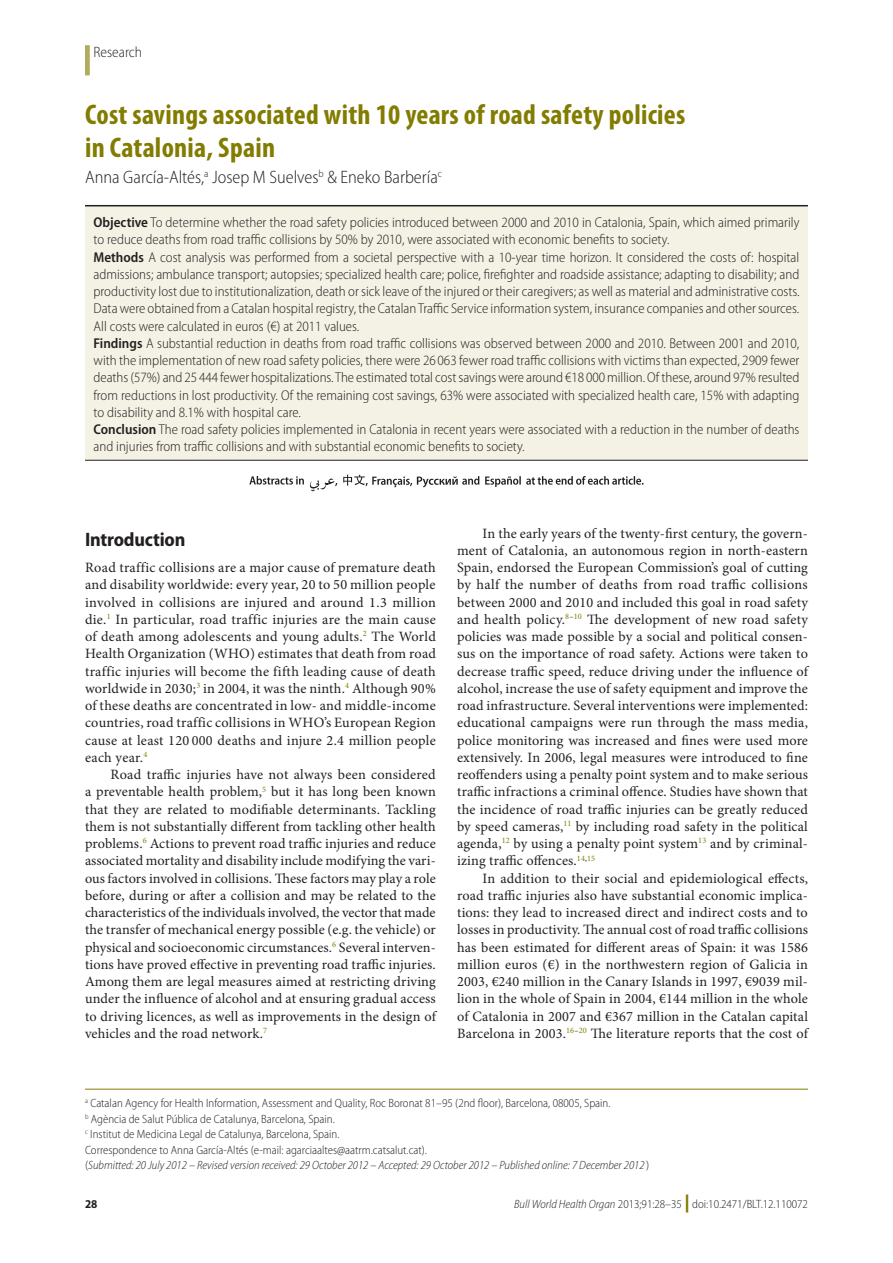
<style>
.page{position:relative;width:893px;height:1263px;background:#fff}
.page>*{position:absolute;margin:0;border:0;box-sizing:border-box;transform-origin:0 0}
.Article_Title{font:700 condensed 28.5px/33.8px "Myriad Pro";letter-spacing:.01em;color:#827c00}
.Head_1{font:700 semi-condensed 19.5px "Myriad Pro";letter-spacing:-.01em;color:#231f20}
.Authors{font:300 semi-condensed 18px "Myriad Pro";color:#231f20}
.Section_Title{font:300 semi-condensed 15px "Myriad Pro";color:#231f20}
.Para_Ind{font:14.25px/17.2px "Minion Pro";letter-spacing:.01em;color:#231f20;text-align:justify}
.Abstract_No_Ind{font:300 semi-condensed 14.25px/17.2px "Myriad Pro";color:#231f20}
.Para_No_Ind{font:14.25px/17.2px "Minion Pro";letter-spacing:.02em;color:#231f20;text-align:justify}
.Affiliations{font:300 semi-condensed 12px "Myriad Pro";color:#231f20}
.Submission_info{font:italic 300 semi-condensed 12px "Myriad Pro";color:#231f20}
.t1{font:700 semi-condensed 12px "Myriad Pro";color:#231f20}
.s1{font-weight:600}
.s2{font-style:normal}
.s3{font-style:italic}
.s4{font-weight:900;font-stretch:normal;font-size:18px;color:#827c00}
</style>
<div class="page">
<div style="left:85px;top:45px;width:5px;height:30px;background:#b2ac5f"></div>
<div style="left:85px;top:205px;width:723px;height:255px;background:#f3f2e4"></div>
<hr style="left:85px;top:1089px;width:723px;height:1px;background:#827c00">
<hr style="left:85px;top:205px;width:723px;height:1px;background:#231f20">
<hr style="left:85px;top:460px;width:723px;height:1px;background:#231f20">
<svg style="left:310px;top:475px;width:334px;height:16px"></svg>
<svg style="left:249px;top:476px;width:55px;height:9px"></svg>
<p class="Section_Title" style="left:94px;top:44px;width:50px">Research</p>
<p class="Article_Title" style="left:85px;top:98px;width:602px">Cost savings associated with 10 years of road safety policies in Catalonia, Spain</p>
<p class="Authors" style="left:85px;top:167px;width:358px">Anna García-Altés,<sup>a</sup> Josep M Suelves<sup>b</sup> &amp; Eneko Barbería<sup>c</sup></p>
<p class="Abstract_No_Ind" style="left:94px;top:214px;width:707px"><span class="s1">Objective</span> To determine whether the road safety policies introduced between 2000 and 2010 in Catalonia, Spain, which aimed primarily to reduce deaths from road traffic collisions by 50% by 2010, were associated with economic benefits to society.</p>
<p class="Abstract_No_Ind" style="left:94px;top:248px;width:707px;text-align:justify"><span class="s1">Methods</span> A cost analysis was performed from a societal perspective with a 10-year time horizon. It considered the costs of: hospital admissions; ambulance transport; autopsies; specialized health care; police, firefighter and roadside assistance; adapting to disability; and productivity lost due to institutionalization, death or sick leave of the injured or their caregivers; as well as material and administrative costs.<br>Data were obtained from a Catalan hospital registry, the Catalan Traffic Service information system, insurance companies and other sources.<br>All costs were calculated in euros (€) at 2011 values.</p>
<p class="Abstract_No_Ind" style="left:94px;top:335px;width:707px;text-align:justify"><span class="s1">Findings</span> A substantial reduction in deaths from road traffic collisions was observed between 2000 and 2010. Between 2001 and 2010, with the implementation of new road safety policies, there were 26 063 fewer road traffic collisions with victims than expected, 2909 fewer deaths (57%) and 25 444 fewer hospitalizations. The estimated total cost savings were around €18 000 million. Of these, around 97% resulted from reductions in lost productivity. Of the remaining cost savings, 63% were associated with specialized health care, 15% with adapting to disability and 8.1% with hospital care.</p>
<p class="Abstract_No_Ind" style="left:94px;top:421px;width:707px"><span class="s1">Conclusion</span> The road safety policies implemented in Catalonia in recent years were associated with a reduction in the number of deaths and injuries from traffic collisions and with substantial economic benefits to society.</p>
<p class="Head_1" style="left:85px;top:529px;width:102px">Introduction</p>
<p class="Para_No_Ind" style="left:85px;top:559px;width:353px">Road traffic collisions are a major cause of premature death and disability worldwide: every year, 20 to 50 million people involved in collisions are injured and around 1.3 million die.<sup>1</sup> In particular, road traffic injuries are the main cause of death among adolescents and young adults.<sup>2</sup> The World Health Organization (WHO) estimates that death from road traffic injuries will become the fifth leading cause of death worldwide in 2030;<sup>3</sup> in 2004, it was the ninth.<sup>4</sup> Although 90% of these deaths are concentrated in low- and middle-income countries, road traffic collisions in WHO’s European Region cause at least 120 000 deaths and injure 2.4 million people each year.<sup>4</sup></p>
<p class="Para_Ind" style="left:85px;top:766px;width:352px;text-indent:26px">Road traffic injuries have not always been considered a preventable health problem,<sup>5</sup> but it has long been known that they are related to modifiable determinants. Tackling them is not substantially different from tackling other health problems.<sup>6</sup> Actions to prevent road traffic injuries and reduce associated mortality and disability include modifying the vari&shy;ous factors involved in collisions. These factors may play a role before, during or after a collision and may be related to the characteristics of the individuals involved, the vector that made the transfer of mechanical energy possible (e.g. the vehicle) or physical and socioeconomic circumstances.<sup>6</sup> Several interven&shy;tions have proved effective in preventing road traffic injuries.<br>Among them are legal measures aimed at restricting driving under the influence of alcohol and at ensuring gradual access to driving licences, as well as improvements in the design of vehicles and the road network.<sup>7</sup></p>
<p class="Para_Ind" style="left:457px;top:524px;width:353px;text-indent:26px">In the early years of the twenty-first century, the govern&shy;ment of Catalonia, an autonomous region in north-eastern Spain, endorsed the European Commission’s goal of cutting by half the number of deaths from road traffic collisions between 2000 and 2010 and included this goal in road safety and health policy.<sup>8</sup><sup>–</sup><sup>10</sup> The development of new road safety policies was made possible by a social and political consen&shy;sus on the importance of road safety. Actions were taken to decrease traffic speed, reduce driving under the influence of alcohol, increase the use of safety equipment and improve the road infrastructure. Several interventions were implemented: educational campaigns were run through the mass media, police monitoring was increased and fines were used more extensively. In 2006, legal measures were introduced to fine reoffenders using a penalty point system and to make serious traffic infractions a criminal offence. Studies have shown that the incidence of road traffic injuries can be greatly reduced by speed cameras,<sup>11</sup> by including road safety in the political agenda,<sup>12</sup> by using a penalty point system<sup>13</sup> and by criminal&shy;izing traffic offences.<sup>14</sup><sup>,</sup><sup>15</sup></p>
<p class="Para_Ind" style="left:457px;top:869px;width:352px;text-indent:26px">In addition to their social and epidemiological effects, road traffic injuries also have substantial economic implica&shy;tions: they lead to increased direct and indirect costs and to losses in productivity. The annual cost of road traffic collisions has been estimated for different areas of Spain: it was 1586 million euros (€) in the northwestern region of Galicia in 2003, €240 million in the Canary Islands in 1997, €9039 mil&shy;lion in the whole of Spain in 2004, €144 million in the whole of Catalonia in 2007 and €367 million in the Catalan capital Barcelona in 2003.<sup>16</sup><sup>–</sup><sup>20</sup> The literature reports that the cost of</p>
<p class="Affiliations" style="left:85px;top:1096px;width:527px"><sup>a</sup> Catalan Agency for Health Information, Assessment and Quality, Roc Boronat 81–95 (2nd floor), Barcelona, 08005, Spain.</p>
<p class="Affiliations" style="left:85px;top:1112px;width:251px"><sup>b</sup> Agència de Salut Pública de Catalunya, Barcelona, Spain.</p>
<p class="Affiliations" style="left:85px;top:1128px;width:256px"><sup>c</sup> Institut de Medicina Legal de Catalunya, Barcelona, Spain.</p>
<p class="Affiliations" style="left:85px;top:1143px;width:343px">Correspondence to Anna García-Altés (e-mail: agarciaaltes@aatrm.catsalut.cat).</p>
<p class="Submission_info" style="left:85px;top:1159px;width:566px"><span class="s2">(</span>Submitted: 20 July 2012 – Revised version received: 29 October 2012 – Accepted: 29 October 2012 – Published online: 7 December 2012 <span class="s2">)</span></p>
<p class="t1" style="left:85px;top:1197px;width:14px">28</p>
<p class="Affiliations" style="left:514px;top:1198px;width:295px"><span class="s3">Bull World Health Organ</span> 2013;91:28–35 <span class="s4">|</span> doi:10.2471/BLT.12.110072</p>
</div>
